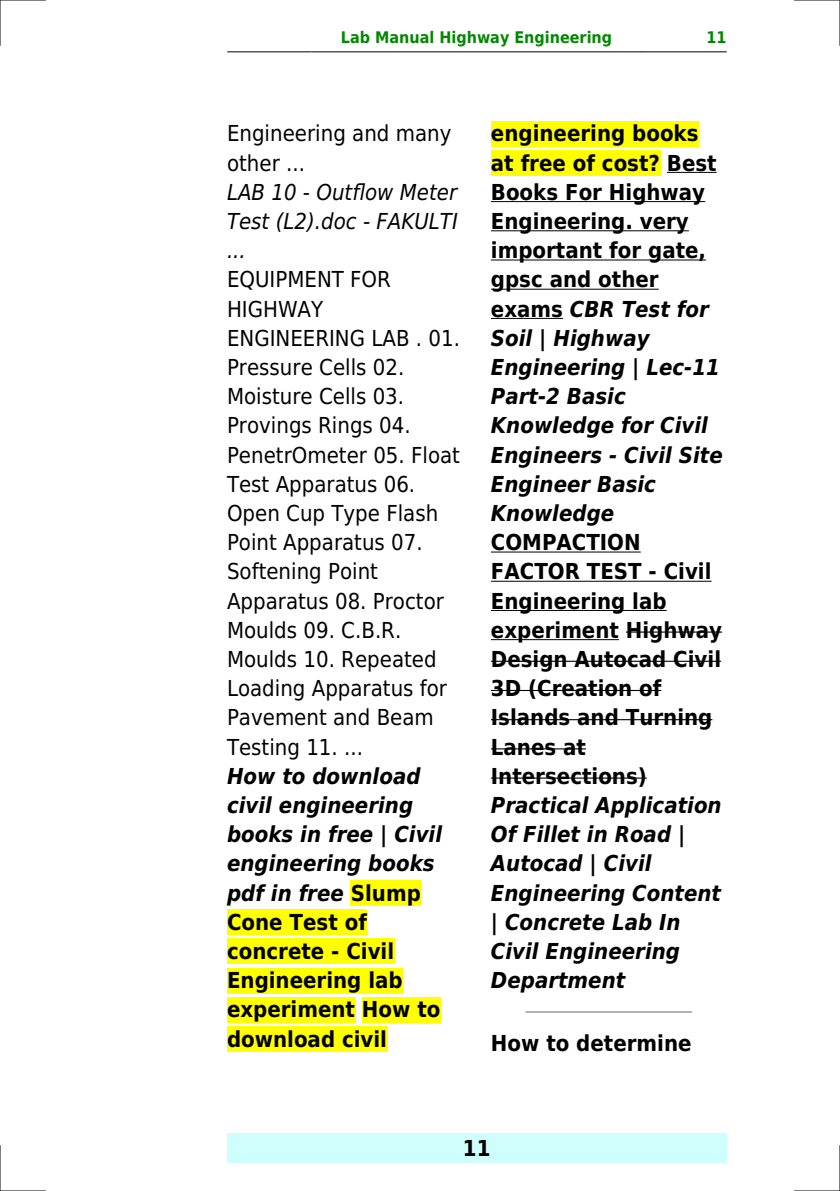
<style>
.page{position:relative;width:840px;height:1191px;background:#fff}
.page>*{position:absolute;margin:0;border:0;box-sizing:border-box;transform-origin:0 0}
.t1{font:italic 700 22px/29.2px "DejaVu Sans Condensed";color:#000}
.t2{font:22px/29.2px "DejaVu Sans Condensed";color:#000}
.t3{font:700 22px/29.2px "DejaVu Sans Condensed";color:#000}
.t4{font:italic 22px/29.2px "DejaVu Sans Condensed";color:#000;text-align:justify}
.t5{font:700 16px "DejaVu Sans Condensed";color:#080}
.s1{font-style:normal}
</style>
<div class="page">
<hr style="left:227px;top:51px;width:84px;height:1px;background:#000">
<hr style="left:312px;top:51px;width:328px;height:1px;background:#000">
<hr style="left:641px;top:51px;width:84px;height:1px;background:#000">
<div style="left:227px;top:1133px;width:499px;height:29px;background:#cffffc"></div>
<div style="left:350px;top:880px;width:70px;height:25px;background:#ff0"></div>
<div style="left:227px;top:909px;width:140px;height:26px;background:#ff0"></div>
<div style="left:227px;top:938px;width:167px;height:26px;background:#ff0"></div>
<div style="left:227px;top:967px;width:175px;height:26px;background:#ff0"></div>
<div style="left:227px;top:997px;width:128px;height:25px;background:#ff0"></div>
<div style="left:362px;top:997px;width:78px;height:25px;background:#ff0"></div>
<div style="left:227px;top:1026px;width:160px;height:25px;background:#ff0"></div>
<div style="left:490px;top:121px;width:208px;height:25px;background:#ff0"></div>
<div style="left:490px;top:150px;width:169px;height:26px;background:#ff0"></div>
<hr style="left:666px;top:172px;width:50px;height:1px;background:#000">
<hr style="left:490px;top:201px;width:214px;height:1px;background:#000">
<hr style="left:490px;top:230px;width:198px;height:1px;background:#000">
<hr style="left:490px;top:259px;width:215px;height:1px;background:#000">
<hr style="left:490px;top:289px;width:168px;height:1px;background:#000">
<hr style="left:490px;top:318px;width:72px;height:1px;background:#000">
<hr style="left:490px;top:551px;width:150px;height:1px;background:#000">
<hr style="left:490px;top:581px;width:221px;height:1px;background:#000">
<hr style="left:490px;top:610px;width:176px;height:1px;background:#000">
<hr style="left:490px;top:639px;width:128px;height:1px;background:#000">
<hr style="left:625px;top:631px;width:96px;height:1px;background:#000">
<hr style="left:490px;top:660px;width:230px;height:2px;background:#000">
<hr style="left:490px;top:690px;width:171px;height:1px;background:#000">
<hr style="left:490px;top:719px;width:222px;height:1px;background:#000">
<hr style="left:490px;top:748px;width:95px;height:1px;background:#000">
<hr style="left:490px;top:777px;width:156px;height:1px;background:#000">
<hr style="left:526px;top:1011px;width:164px;height:1px;background:#999">
<hr style="left:0;top:0;width:45px;height:1px;background:#000">
<hr style="left:794px;top:0;width:45px;height:1px;background:#000">
<hr style="left:0;top:1190px;width:45px;height:1px;background:#000">
<hr style="left:794px;top:1190px;width:45px;height:1px;background:#000">
<hr style="left:0;top:0;width:1px;height:45px;background:#000">
<hr style="left:0;top:1145px;width:1px;height:46px;background:#000">
<hr style="left:839px;top:0;width:1px;height:45px;background:#000">
<hr style="left:839px;top:1145px;width:1px;height:46px;background:#000">
<p class="t5" style="left:341px;top:29px;width:273px">Lab Manual Highway Engineering</p>
<p class="t5" style="left:706px;top:29px;width:22px">11</p>
<p class="t2" style="left:227px;top:119px;width:226px">Engineering and many other ...</p>
<p class="t4" style="left:227px;top:177px;width:232px">LAB 10 - Outflow Meter Test (L2).doc - FAKULTI ...</p>
<p class="t2" style="left:227px;top:265px;width:234px">EQUIPMENT FOR<br>HIGHWAY<br>ENGINEERING LAB . 01.<br>Pressure Cells 02.<br>Moisture Cells 03.<br>Provings Rings 04.<br>PenetrOmeter 05. Float<br>Test Apparatus 06.<br>Open Cup Type Flash<br>Point Apparatus 07.<br>Softening Point<br>Apparatus 08. Proctor<br>Moulds 09. C.B.R.<br>Moulds 10. Repeated<br>Loading Apparatus for<br>Pavement and Beam<br>Testing 11. ...</p>
<p class="t1" style="left:227px;top:761px;width:216px">How to download civil engineering books in free | Civil engineering books pdf in free <span class="s1">Slump<br>Cone Test of concrete - Civil<br>Engineering lab experiment How to download civil</span></p>
<p class="t1" style="left:490px;top:119px;width:233px"><span class="s1">engineering books at free of cost? Best<br>Books For Highway<br>Engineering. very important for gate, gpsc and other exams</span> CBR Test for<br>Soil | Highway<br>Engineering | Lec-11<br>Part-2 Basic<br>Knowledge for Civil<br>Engineers - Civil Site<br>Engineer Basic<br>Knowledge</p>
<p class="t3" style="left:490px;top:528px;width:232px">COMPACTION<br>FACTOR TEST - Civil<br>Engineering lab experiment Highway<br>Design Autocad Civil<br>3D (Creation of<br>Islands and Turning<br>Lanes at<br>Intersections)</p>
<p class="t1" style="left:490px;top:790px;width:232px">Practical Application<br>Of Fillet in Road |<br>Autocad | Civil<br>Engineering Content | Concrete Lab In<br>Civil Engineering<br>Department</p>
<p class="t3" style="left:490px;top:1028px;width:202px">How to determine</p>
<p class="t3" style="left:462px;top:1133px;width:29px">11</p>
</div>
